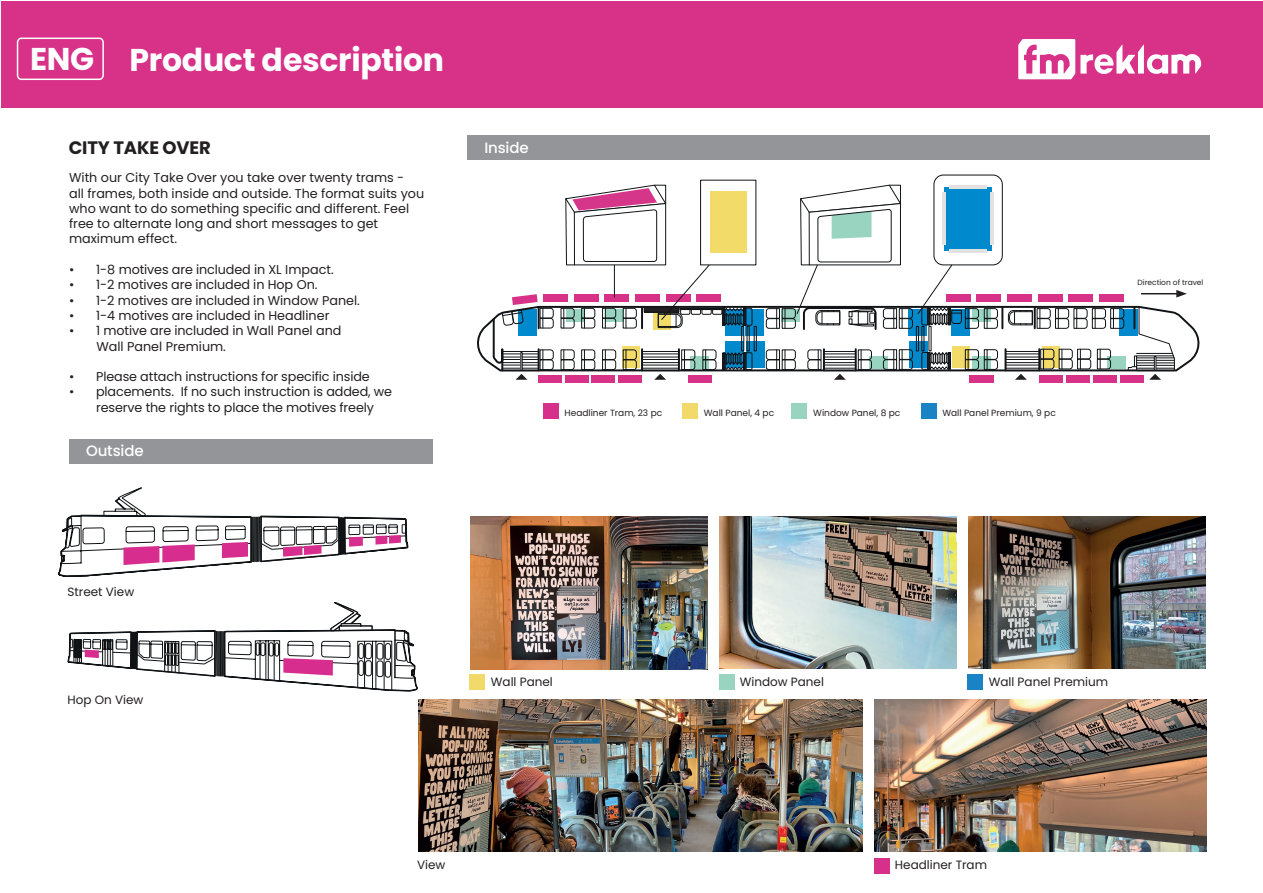
<style>
.page{position:relative;width:1263px;height:893px;background:#fff}
.page>*{position:absolute;margin:0;border:0;box-sizing:border-box;transform-origin:0 0}
.t1{font:700 31.5px "Poppins";letter-spacing:-.01em;color:#fff}
.t2{font:700 18px "Poppins";letter-spacing:-.01em;color:#231f20}
.t3{font:500 15px "Poppins";letter-spacing:-.01em;color:#fff}
.t4{font:12.75px/15.3px "Poppins";color:#231f20}
.t5{font:12px "Poppins";color:#231f20}
.t6{font:9px "Poppins";color:#231f20}
.t7{font:7.5px "Poppins";color:#231f20}
</style>
<div class="page">
<img style="left:471px;top:517px;width:237px;height:152px">
<img style="left:874px;top:699px;width:332px;height:152px">
<img style="left:719px;top:516px;width:237px;height:152px">
<img style="left:968px;top:516px;width:237px;height:152px">
<img style="left:419px;top:699px;width:444px;height:152px">
<div style="left:2px;top:1px;width:1261px;height:106px;background:#d73188"></div>
<svg style="left:1018px;top:39px;width:183px;height:40px"></svg>
<div style="left:17px;top:38px;width:87px;height:42px;border:2px solid #fff;border-radius:4px"></div>
<div style="left:69px;top:439px;width:363px;height:25px;background:#939598"></div>
<div style="left:467px;top:135px;width:743px;height:25px;background:#939598"></div>
<svg style="left:58px;top:488px;width:350px;height:89px"></svg>
<div style="left:538px;top:375px;width:23px;height:8px;background:#d73188"></div>
<div style="left:543px;top:294px;width:25px;height:8px;background:#d73188"></div>
<div style="left:969px;top:375px;width:25px;height:8px;background:#d73188"></div>
<div style="left:1007px;top:294px;width:25px;height:8px;background:#d73188"></div>
<div style="left:1038px;top:294px;width:24px;height:8px;background:#d73188"></div>
<div style="left:1068px;top:294px;width:25px;height:8px;background:#d73188"></div>
<div style="left:1099px;top:294px;width:25px;height:8px;background:#d73188"></div>
<div style="left:976px;top:294px;width:25px;height:8px;background:#d73188"></div>
<div style="left:1093px;top:375px;width:23px;height:8px;background:#d73188"></div>
<div style="left:1120px;top:375px;width:23px;height:8px;background:#d73188"></div>
<div style="left:1066px;top:375px;width:24px;height:8px;background:#d73188"></div>
<div style="left:1040px;top:375px;width:23px;height:8px;background:#d73188"></div>
<svg style="left:477px;top:305px;width:723px;height:67px"></svg>
<svg style="left:858px;top:349px;width:14px;height:21px"></svg>
<svg style="left:766px;top:349px;width:30px;height:21px"></svg>
<svg style="left:807px;top:349px;width:14px;height:21px"></svg>
<svg style="left:965px;top:349px;width:33px;height:21px"></svg>
<svg style="left:883px;top:349px;width:30px;height:21px"></svg>
<hr style="left:855px;top:349px;width:2px;height:21px;background:#111416">
<hr style="left:1004px;top:349px;width:2px;height:21px;background:#111416">
<hr style="left:823px;top:349px;width:2px;height:21px;background:#111416">
<hr style="left:1001px;top:307px;width:2px;height:21px;background:#111416">
<div style="left:948px;top:352px;width:3px;height:17px;border:1px solid #111416"></div>
<svg style="left:921px;top:352px;width:29px;height:18px"></svg>
<hr style="left:824px;top:351px;width:32px;height:1px;background:#111416">
<hr style="left:824px;top:354px;width:32px;height:1px;background:#111416">
<hr style="left:824px;top:357px;width:32px;height:1px;background:#111416">
<hr style="left:824px;top:359px;width:32px;height:1px;background:#111416">
<hr style="left:824px;top:362px;width:32px;height:1px;background:#111416">
<hr style="left:824px;top:365px;width:32px;height:1px;background:#111416">
<hr style="left:824px;top:368px;width:32px;height:1px;background:#111416">
<hr style="left:824px;top:370px;width:32px;height:1px;background:#111416">
<hr style="left:1005px;top:351px;width:34px;height:1px;background:#111416">
<hr style="left:1005px;top:354px;width:34px;height:1px;background:#111416">
<hr style="left:1005px;top:357px;width:34px;height:1px;background:#111416">
<hr style="left:1005px;top:359px;width:34px;height:1px;background:#111416">
<hr style="left:1005px;top:362px;width:34px;height:1px;background:#111416">
<hr style="left:1005px;top:365px;width:34px;height:1px;background:#111416">
<hr style="left:1005px;top:368px;width:34px;height:1px;background:#111416">
<hr style="left:1005px;top:370px;width:34px;height:1px;background:#111416">
<div style="left:916px;top:326px;width:3px;height:25px;border:1px solid #111416"></div>
<div style="left:754px;top:326px;width:2px;height:25px;border:1px solid #111416"></div>
<svg style="left:492px;top:294px;width:62px;height:86px"></svg>
<svg style="left:834px;top:374px;width:12px;height:6px"></svg>
<svg style="left:1008px;top:306px;width:167px;height:74px"></svg>
<div style="left:934px;top:175px;width:68px;height:90px;border:1px solid #111416;border-radius:9px"></div>
<svg style="left:561px;top:179px;width:191px;height:204px"></svg>
<svg style="left:766px;top:185px;width:232px;height:146px"></svg>
<div style="left:543px;top:403px;width:16px;height:16px;background:#d6308b"></div>
<div style="left:921px;top:403px;width:15px;height:16px;background:#1983c6"></div>
<div style="left:791px;top:403px;width:16px;height:16px;background:#98d4c0"></div>
<div style="left:682px;top:403px;width:16px;height:16px;background:#f1da69"></div>
<hr style="left:1141px;top:293px;width:38px;height:1px;background:#231f20">
<svg style="left:1176px;top:290px;width:11px;height:8px"></svg>
<svg style="left:68px;top:602px;width:350px;height:89px"></svg>
<div style="left:874px;top:858px;width:15px;height:16px;background:#d6308b"></div>
<div style="left:470px;top:674px;width:15px;height:15px;background:#f1da69"></div>
<div style="left:967px;top:674px;width:16px;height:15px;background:#1983c6"></div>
<div style="left:719px;top:674px;width:16px;height:15px;background:#98d4c0"></div>
<h1 class="t1" style="left:30px;top:41px;width:415px">ENG Product description</h1>
<h2 class="t2" style="left:69px;top:137px;width:144px">CITY TAKE OVER</h2>
<p class="t4" style="left:69px;top:170px;width:357px">With our City Take Over you take over twenty trams -<br>all frames, both inside and outside. The format suits you who want to do something specific and different. Feel free to alternate long and short messages to get maximum effect.</p>
<p class="t4" style="left:69px;top:262px;width:266px">• 1-8 motives are included in XL Impact.</p>
<p class="t4" style="left:69px;top:277px;width:250px">• 1-2 motives are included in Hop On.</p>
<p class="t4" style="left:69px;top:293px;width:292px">• 1-2 motives are included in Window Panel.</p>
<p class="t4" style="left:69px;top:308px;width:262px">• 1-4 motives are included in Headliner</p>
<p class="t4" style="left:96px;top:323px;width:247px;text-indent:-27px">• 1 motive are included in Wall Panel and<br>Wall Panel Premium.</p>
<p class="t4" style="left:69px;top:369px;width:302px">• Please attach instructions for specific inside</p>
<p class="t4" style="left:96px;top:384px;width:298px;text-indent:-27px">• placements. If no such instruction is added, we reserve the rights to place the motives freely</p>
<p class="t3" style="left:86px;top:442px;width:59px">Outside</p>
<p class="t3" style="left:484px;top:139px;width:46px">Inside</p>
<p class="t6" style="left:564px;top:408px;width:99px">Headliner Tram, 23 pc</p>
<p class="t6" style="left:704px;top:408px;width:72px">Wall Panel, 4 pc</p>
<p class="t6" style="left:813px;top:408px;width:89px">Window Panel, 8 pc</p>
<p class="t6" style="left:942px;top:408px;width:115px">Wall Panel Premium, 9 pc</p>
<p class="t7" style="left:1137px;top:278px;width:67px">Direction of travel</p>
<p class="t5" style="left:68px;top:585px;width:68px">Street View</p>
<p class="t5" style="left:68px;top:693px;width:77px">Hop On View</p>
<p class="t5" style="left:491px;top:675px;width:64px">Wall Panel</p>
<p class="t5" style="left:740px;top:675px;width:86px">Window Panel</p>
<p class="t5" style="left:989px;top:675px;width:121px">Wall Panel Premium</p>
<p class="t5" style="left:417px;top:858px;width:30px">View</p>
<p class="t5" style="left:895px;top:858px;width:94px">Headliner Tram</p>
</div>
